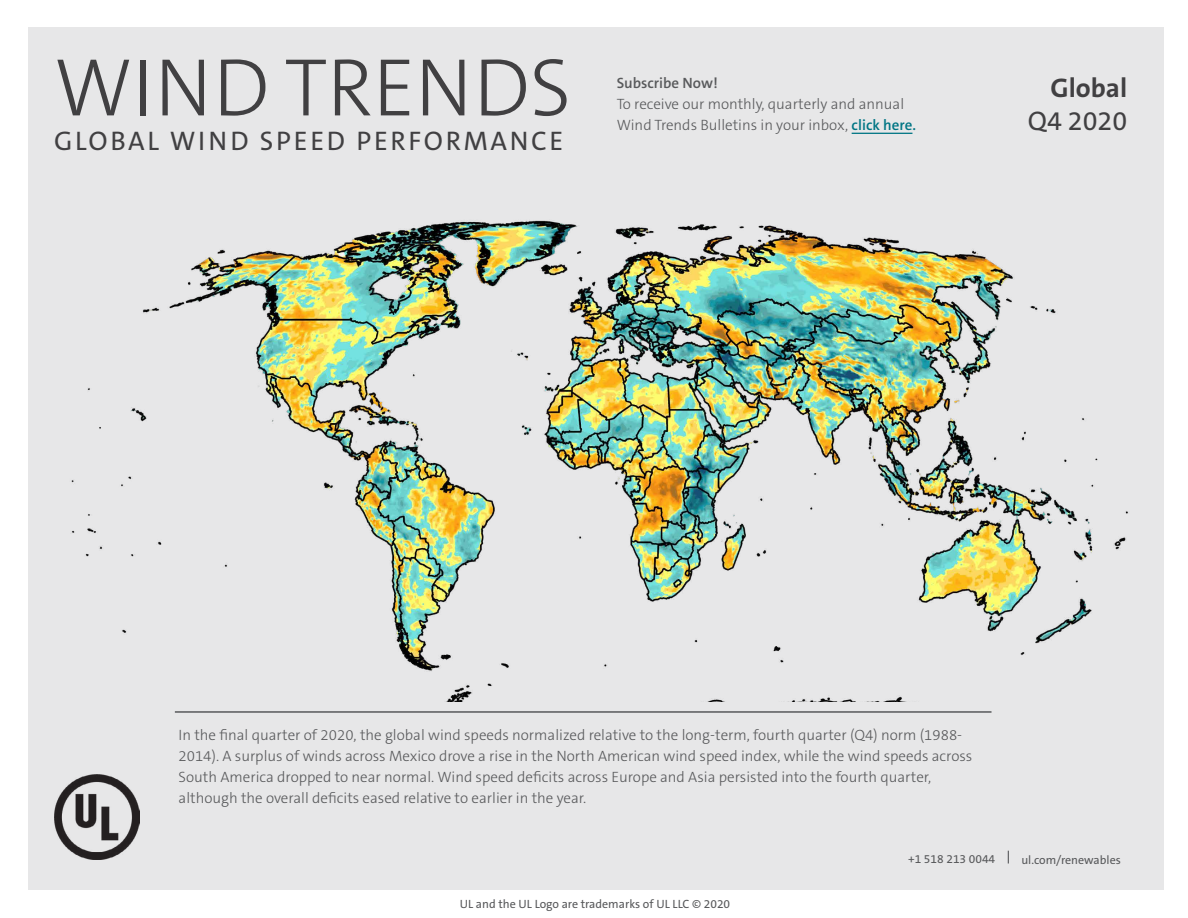
<style>
.page{position:relative;width:1188px;height:918px;background:#fff}
.page>*{position:absolute;margin:0;border:0;box-sizing:border-box;transform-origin:0 0}
.t1{font:300 82.5px "The Sans C5";letter-spacing:-.005em;color:#414042}
.t2{font:27px "The Sans C5";letter-spacing:.1em;color:#414042}
.t3{font:700 27px "The Sans C5";color:#414042}
.t4{font:300 15px/21px "The Sans C5";color:#58595b}
.t5{font:600 15px "The Sans C5";color:#58595b}
.t6{font:12px "The Sans C5";color:#58595b}
.s1{font-weight:600;color:#007584}
</style>
<div class="page">
<div style="left:28px;top:28px;width:1135px;height:862px;background:#e7e7e8"></div>
<img style="left:71px;top:184px;width:1093px;height:518px">
<hr style="left:175px;top:711px;width:817px;height:2px;background:#58595b">
<svg style="left:1008px;top:851px;width:1px;height:13px"></svg>
<img style="left:54px;top:774px;width:85px;height:86px">
<hr style="left:852px;top:133px;width:60px;height:1px;background:#007584">
<h1 class="t1" style="left:54px;top:35px;width:519px">WIND TRENDS</h1>
<h2 class="t2" style="left:54px;top:124px;width:511px">GLOBAL WIND SPEED PERFORMANCE</h2>
<p class="t5" style="left:617px;top:74px;width:103px">Subscribe Now!</p>
<p class="t4" style="left:617px;top:94px;width:301px">To receive our monthly, quarterly and annual<br>Wind Trends Bulletins in your inbox, <span class="s1">click here.</span></p>
<h2 class="t3" style="left:1050px;top:71px;width:78px">Global</h2>
<h2 class="t2" style="left:1028px;top:103px;width:101px">Q4 2020</h2>
<p class="t4" style="left:179px;top:724px;width:795px">In the final quarter of 2020, the global wind speeds normalized relative to the long-term, fourth quarter (Q4) norm (1988- 2014). A surplus of winds across Mexico drove a rise in the North American wind speed index, while the wind speeds across South America dropped to near normal. Wind speed deficits across Europe and Asia persisted into the fourth quarter, although the overall deficits eased relative to earlier in the year.</p>
<p class="t6" style="left:460px;top:896px;width:272px">UL and the UL Logo are trademarks of UL LLC © 2020</p>
<p class="t6" style="left:908px;top:851px;width:89px">+1 518 213 0044</p>
<p class="t6" style="left:1021px;top:852px;width:101px">ul.com/renewables</p>
</div>
